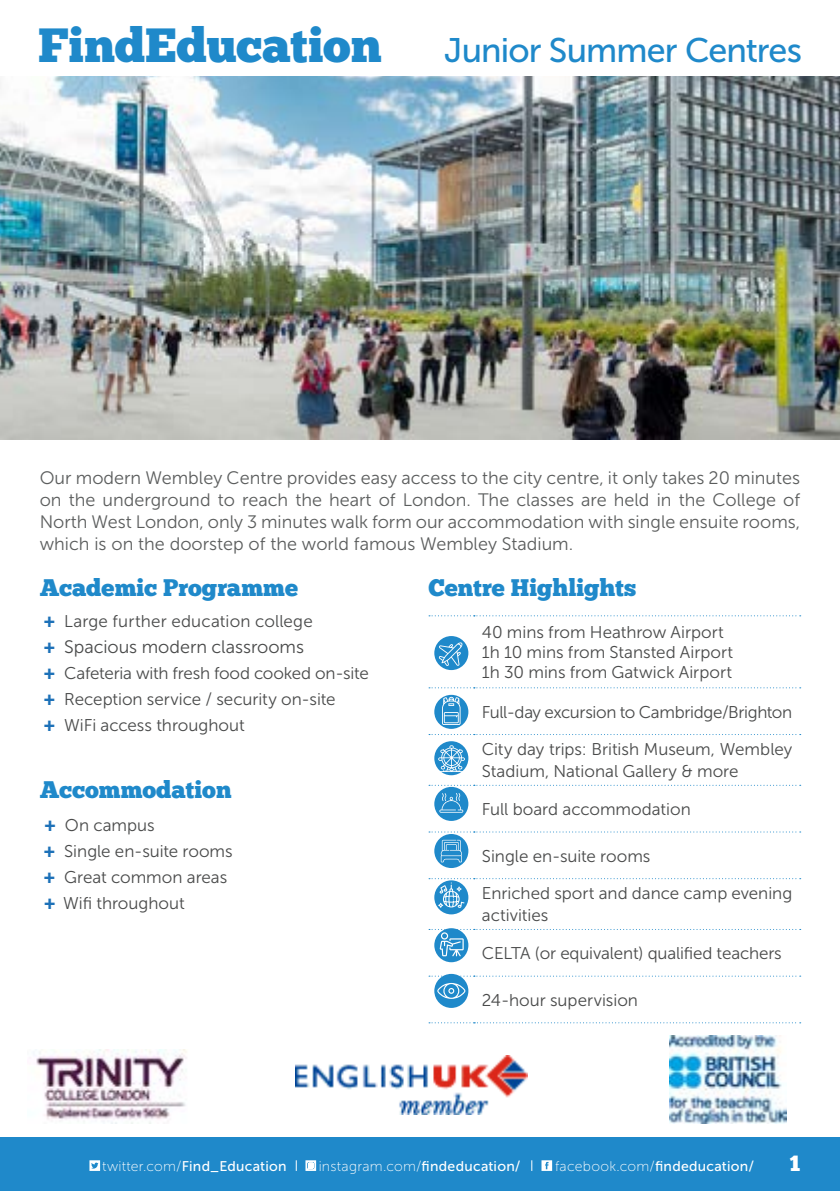
<style>
.page{position:relative;width:840px;height:1191px;background:#fff}
.page>*{position:absolute;margin:0;border:0;box-sizing:border-box;transform-origin:0 0}
.t1{font:48px "Chunk Five";letter-spacing:-.005em;color:#1f89ca}
.t2{font:34px "Museo Sans 500";letter-spacing:-.025em;color:#1f89ca}
.t3{font:24px "Chunk Five";color:#1f89ca}
.t4{font:22px "Chunk Five";color:#fff}
.t5{font:18px/22px "Museo Sans 300";color:#5b5d5d;text-align:justify}
.t6{font:18px "Museo Sans 300";color:#494a4a}
.t7{font:17px/26px "Museo Sans 300";color:#494a4a}
.t8{font:17px "Museo Sans 300";letter-spacing:-.02em;color:#494a4a}
.t9{font:14px "Museo Sans 500";letter-spacing:.02em;color:#fff}
.t10{font:14px "Museo Sans 100";letter-spacing:.02em;color:#fff}
.s1{font-family:"Museo Sans 900";font-size:18px;color:#1d71b8}
.s2{font-family:"Museo Sans 900";color:#1d71b8}
.s3{font-family:"Museo Sans 100"}
.s4{font-family:"Museo Sans 500"}
</style>
<div class="page">
<div style="left:0;top:1137px;width:839px;height:54px;background:#1f89ca"></div>
<svg style="left:305px;top:1160px;width:11px;height:10px"></svg>
<svg style="left:89px;top:1160px;width:11px;height:10px"></svg>
<svg style="left:541px;top:1160px;width:11px;height:10px"></svg>
<div style="left:434px;top:636px;width:34px;height:34px;background:#1f89ca;border-radius:50%"></div>
<svg style="left:438px;top:642px;width:24px;height:24px"></svg>
<div style="left:434px;top:741px;width:34px;height:34px;background:#1f89ca;border-radius:50%"></div>
<svg style="left:438px;top:745px;width:26px;height:27px"></svg>
<div style="left:434px;top:695px;width:34px;height:34px;background:#1f89ca;border-radius:50%"></div>
<svg style="left:442px;top:697px;width:18px;height:28px"></svg>
<svg style="left:434px;top:834px;width:34px;height:34px"></svg>
<svg style="left:440px;top:840px;width:21px;height:22px"></svg>
<div style="left:434px;top:880px;width:34px;height:34px;background:#1f89ca;border-radius:50%"></div>
<svg style="left:434px;top:928px;width:34px;height:34px"></svg>
<div style="left:434px;top:974px;width:34px;height:34px;background:#1f89ca;border-radius:50%"></div>
<svg style="left:437px;top:983px;width:28px;height:16px"></svg>
<div style="left:434px;top:787px;width:34px;height:34px;background:#1f89ca;border-radius:50%"></div>
<svg style="left:439px;top:793px;width:24px;height:19px"></svg>
<img style="left:33px;top:1049px;width:154px;height:74px">
<img style="left:296px;top:1055px;width:231px;height:59px">
<img style="left:669px;top:1035px;width:116px;height:89px">
<svg style="left:429px;top:734px;width:371px;height:1px"></svg>
<svg style="left:429px;top:785px;width:371px;height:1px"></svg>
<svg style="left:429px;top:831px;width:371px;height:1px"></svg>
<svg style="left:429px;top:878px;width:371px;height:30px"></svg>
<svg style="left:429px;top:929px;width:371px;height:27px"></svg>
<svg style="left:429px;top:615px;width:371px;height:1px"></svg>
<svg style="left:429px;top:687px;width:371px;height:1px"></svg>
<svg style="left:429px;top:975px;width:371px;height:1px"></svg>
<svg style="left:429px;top:1022px;width:371px;height:1px"></svg>
<img style="left:0;top:77px;width:839px;height:362px">
<h1 class="t1" style="left:38px;top:16px;width:345px">FindEducation</h1>
<h2 class="t2" style="left:444px;top:31px;width:359px">Junior Summer Centres</h2>
<p class="t5" style="left:40px;top:467px;width:761px">Our modern Wembley Centre provides easy access to the city centre, it only takes 20 minutes on the underground to reach the heart of London. The classes are held in the College of North West London, only 3 minutes walk form our accommodation with single ensuite rooms, which is on the doorstep of the world famous Wembley Stadium.</p>
<h3 class="t3" style="left:40px;top:574px;width:260px">Academic Programme</h3>
<h3 class="t3" style="left:428px;top:574px;width:209px">Centre Highlights</h3>
<p class="t7" style="left:44px;top:608px;width:270px"><span class="s1">+</span> Large further education college</p>
<p class="t6" style="left:44px;top:637px;width:262px"><span class="s2">+</span> Spacious modern classrooms</p>
<p class="t7" style="left:44px;top:660px;width:326px"><span class="s1">+</span> Cafeteria with fresh food cooked on-site <span class="s1">+</span> Reception service / security on-site<br><span class="s1">+</span> WiFi access throughout</p>
<h3 class="t3" style="left:40px;top:775px;width:193px">Accommodation</h3>
<p class="t7" style="left:44px;top:812px;width:190px"><span class="s1">+</span> On campus<br><span class="s1">+</span> Single en-suite rooms <span class="s1">+</span> Great common areas <span class="s1">+</span> Wifi throughout</p>
<p class="t7" style="left:481px;top:622px;width:253px;line-height:20px">40 mins from Heathrow Airport<br>1h 10 mins from Stansted Airport<br>1h 30 mins from Gatwick Airport</p>
<p class="t8" style="left:481px;top:702px;width:312px">Full-day excursion to Cambridge/Brighton</p>
<p class="t7" style="left:481px;top:738px;width:311px;line-height:22px">City day trips: British Museum, Wembley<br>Stadium, National Gallery &amp; more</p>
<p class="t7" style="left:481px;top:796px;width:210px">Full board accommodation</p>
<p class="t7" style="left:481px;top:843px;width:170px">Single en-suite rooms</p>
<p class="t7" style="left:481px;top:882px;width:312px;line-height:22px">Enriched sport and dance camp evening activities</p>
<p class="t7" style="left:481px;top:940px;width:301px">CELTA (or equivalent) qualified teachers</p>
<p class="t7" style="left:481px;top:987px;width:158px">24-hour supervision</p>
<p class="t9" style="left:102px;top:1158px;width:186px"><span class="s3">twitter.com/</span>Find_Education</p>
<p class="t10" style="left:318px;top:1158px;width:203px">instagram.com/<span class="s4">findeducation/</span></p>
<p class="t9" style="left:554px;top:1158px;width:200px"><span class="s3">facebook.com/</span>findeducation/</p>
<p class="t4" style="left:788px;top:1150px;width:12px">1</p>
</div>
